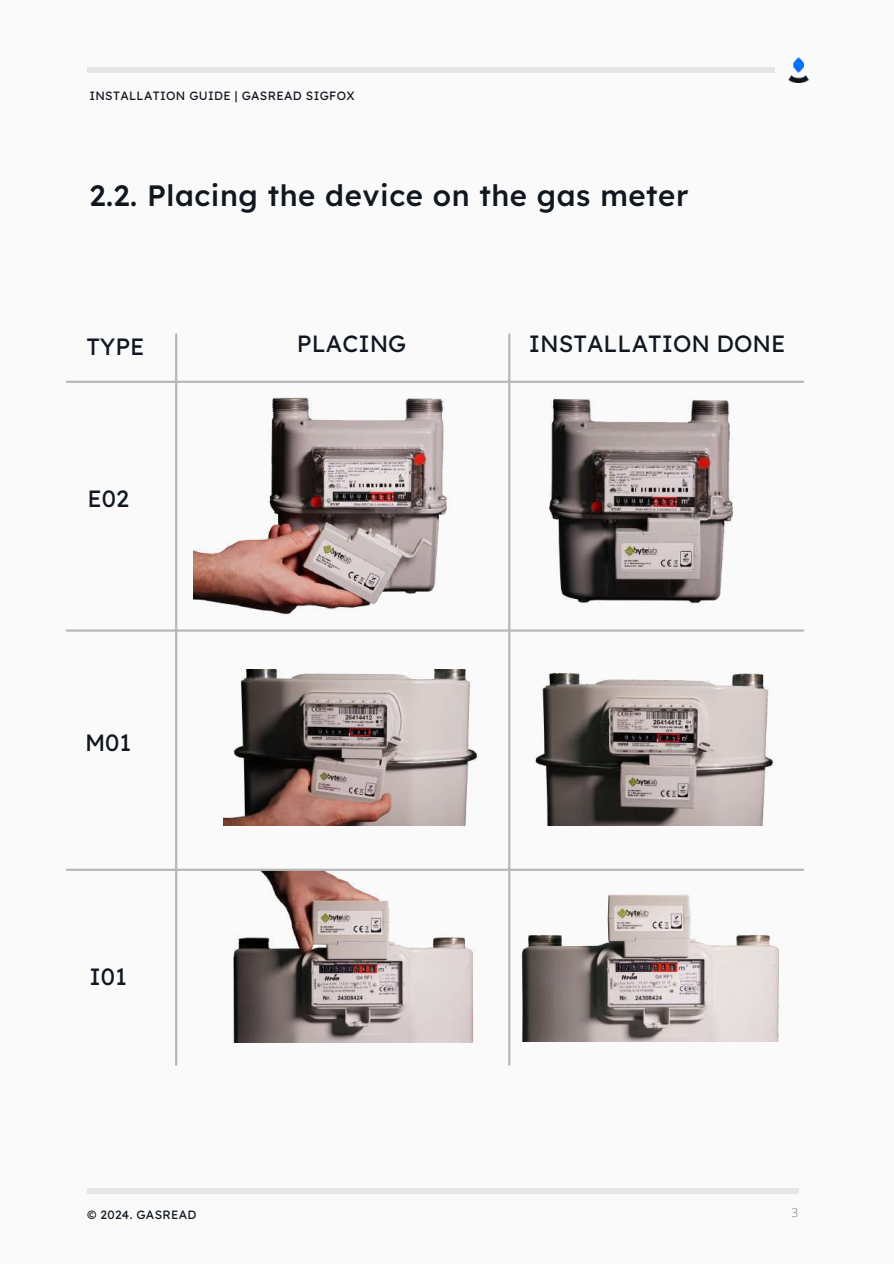
<style>
.page{position:relative;width:894px;height:1264px;background:#fff}
.page>*{position:absolute;margin:0;border:0;box-sizing:border-box;transform-origin:0 0}
.t1{font:500 29.4px "Lexend";letter-spacing:.02em;color:#10171f}
.t2{font:23.55px "Lexend";color:#10171f}
.t3{font:12px "Lexend";letter-spacing:.025em;color:#10171f}
.t4{font:300 12px "Open Sans";color:#737373}
</style>
<div class="page">
<div style="left:0;top:0;width:893px;height:1263px;background:#fafafa"></div>
<img style="left:194px;top:397px;width:253px;height:218px">
<img style="left:533px;top:399px;width:214px;height:233px">
<img style="left:224px;top:669px;width:254px;height:156px">
<img style="left:510px;top:660px;width:264px;height:166px">
<img style="left:233px;top:871px;width:240px;height:171px">
<img style="left:510px;top:884px;width:269px;height:157px">
<hr style="left:67px;top:629px;width:735px;height:2px;background:#b8b8b8">
<hr style="left:175px;top:334px;width:2px;height:730px;background:#b8b8b8">
<hr style="left:508px;top:334px;width:2px;height:730px;background:#b8b8b8">
<hr style="left:67px;top:868px;width:735px;height:3px;background:#b8b8b8">
<hr style="left:67px;top:380px;width:735px;height:3px;background:#b8b8b8">
<img style="left:788px;top:58px;width:21px;height:25px">
<div style="left:87px;top:67px;width:687px;height:6px;background:#e6e6e6"></div>
<div style="left:87px;top:1187px;width:711px;height:6px;background:#e6e6e6"></div>
<p class="t3" style="left:89px;top:88px;width:267px">INSTALLATION GUIDE | GASREAD SIGFOX</p>
<h1 class="t1" style="left:89px;top:177px;width:600px">2.2. Placing the device on the gas meter</h1>
<h2 class="t2" style="left:86px;top:331px;width:60px">TYPE</h2>
<h2 class="t2" style="left:297px;top:328px;width:111px">PLACING</h2>
<h2 class="t2" style="left:529px;top:328px;width:258px">INSTALLATION DONE</h2>
<h2 class="t2" style="left:87px;top:483px;width:43px">E02</h2>
<h2 class="t2" style="left:85px;top:727px;width:48px">M01</h2>
<h2 class="t2" style="left:89px;top:961px;width:39px">I01</h2>
<p class="t3" style="left:87px;top:1207px;width:111px">© 2024. GASREAD</p>
<p class="t4" style="left:791px;top:1203px;width:8px">3</p>
</div>
